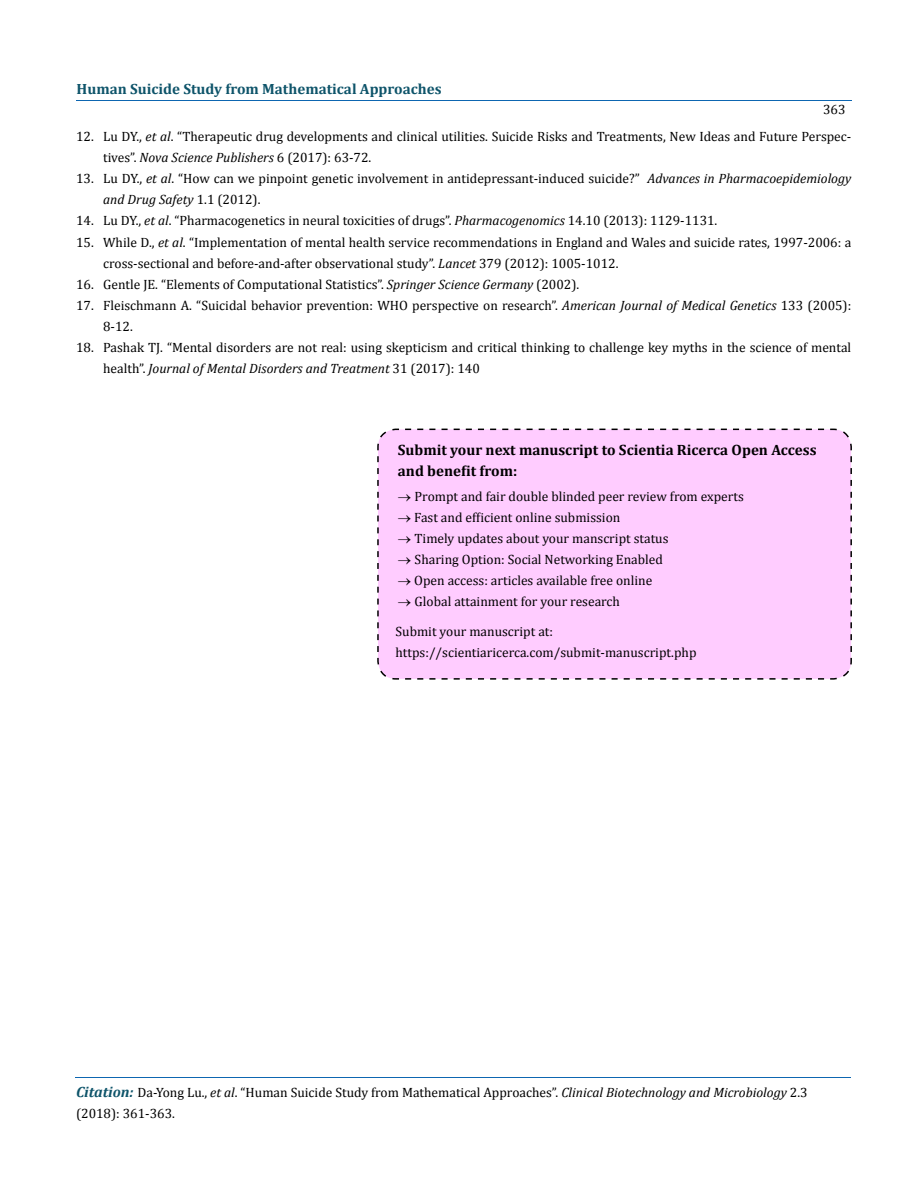
<style>
.page{position:relative;width:917px;height:1190px;background:#fff}
.page>*{position:absolute;margin:0;border:0;box-sizing:border-box;transform-origin:0 0}
.t1{font:700 15px/21px "Cambria";color:#000}
.t2{font:700 14.85px "Cambria";color:#0e546a}
.t3{font:13.5px/21px "Cambria";color:#000}
.s1{font-style:italic}
.s2{font-weight:700;font-style:italic;font-size:14.85px;color:#0e546a}
</style>
<div class="page">
<hr style="left:76px;top:100px;width:775px;height:1px;background:#0d66b1">
<hr style="left:75px;top:1077px;width:775px;height:1px;background:#0d66b1">
<div style="left:377px;top:428px;width:475px;height:252px;background:#fcf"></div>
<p class="t2" style="left:76px;top:80px;width:366px">Human Suicide Study from Mathematical Approaches</p>
<p class="t3" style="left:823px;top:99px;width:24px">363</p>
<p class="t3" style="left:103px;top:126px;width:749px;text-indent:-27px">12. Lu DY., <span class="s1">et al</span>. “Therapeutic drug developments and clinical utilities. Suicide Risks and Treatments, New Ideas and Future Perspec&shy;tives”. <span class="s1">Nova Science Publishers</span> 6 (2017): 63-72.</p>
<p class="t3" style="left:103px;top:168px;width:749px;text-indent:-27px">13. Lu DY., <span class="s1">et al</span>. “How can we pinpoint genetic involvement in antidepressant-induced suicide?” <span class="s1">Advances in Pharmacoepidemiology and Drug Safety</span> 1.1 (2012).</p>
<p class="t3" style="left:76px;top:210px;width:642px">14. Lu DY., <span class="s1">et al</span>. “Pharmacogenetics in neural toxicities of drugs”. <span class="s1">Pharmacogenomics</span> 14.10 (2013): 1129-1131.</p>
<p class="t3" style="left:103px;top:231px;width:749px;text-indent:-27px">15. While D., <span class="s1">et al</span>. “Implementation of mental health service recommendations in England and Wales and suicide rates, 1997-2006: a cross-sectional and before-and-after observational study”. <span class="s1">Lancet</span> 379 (2012): 1005-1012.</p>
<p class="t3" style="left:76px;top:273px;width:504px">16. Gentle JE. “Elements of Computational Statistics”. <span class="s1">Springer Science Germany</span> (2002).</p>
<p class="t3" style="left:103px;top:294px;width:749px;text-indent:-27px">17. Fleischmann A. “Suicidal behavior prevention: WHO perspective on research”. <span class="s1">American Journal of Medical Genetics</span> 133 (2005):<br>8-12.</p>
<p class="t3" style="left:103px;top:336px;width:749px;text-indent:-27px">18. Pashak TJ. “Mental disorders are not real: using skepticism and critical thinking to challenge key myths in the science of mental health”. <span class="s1">Journal of Mental Disorders and Treatment</span> 31 (2017): 140</p>
<p class="t1" style="left:398px;top:439px;width:420px">Submit your next manuscript to Scientia Ricerca Open Access and benefit from:</p>
<p class="t3" style="left:398px;top:486px;width:347px">→ Prompt and fair double blinded peer review from experts</p>
<p class="t3" style="left:398px;top:507px;width:224px">→ Fast and efficient online submission</p>
<p class="t3" style="left:398px;top:528px;width:272px">→ Timely updates about your manscript status</p>
<p class="t3" style="left:398px;top:549px;width:266px">→ Sharing Option: Social Networking Enabled</p>
<p class="t3" style="left:398px;top:570px;width:256px">→ Open access: articles available free online</p>
<p class="t3" style="left:395px;top:587px;width:226px;line-height:29.4px">→ Global attainment for your research<br>Submit your manuscript at:</p>
<p class="t3" style="left:395px;top:641px;width:302px">https://scientiaricerca.com/submit-manuscript.php</p>
<p class="t3" style="left:76px;top:1081px;width:733px"><span class="s2">Citation:</span> Da-Yong Lu., <span class="s1">et al</span>. “Human Suicide Study from Mathematical Approaches”. <span class="s1">Clinical Biotechnology and Microbiology</span> 2.3 (2018): 361-363.</p>
</div>
